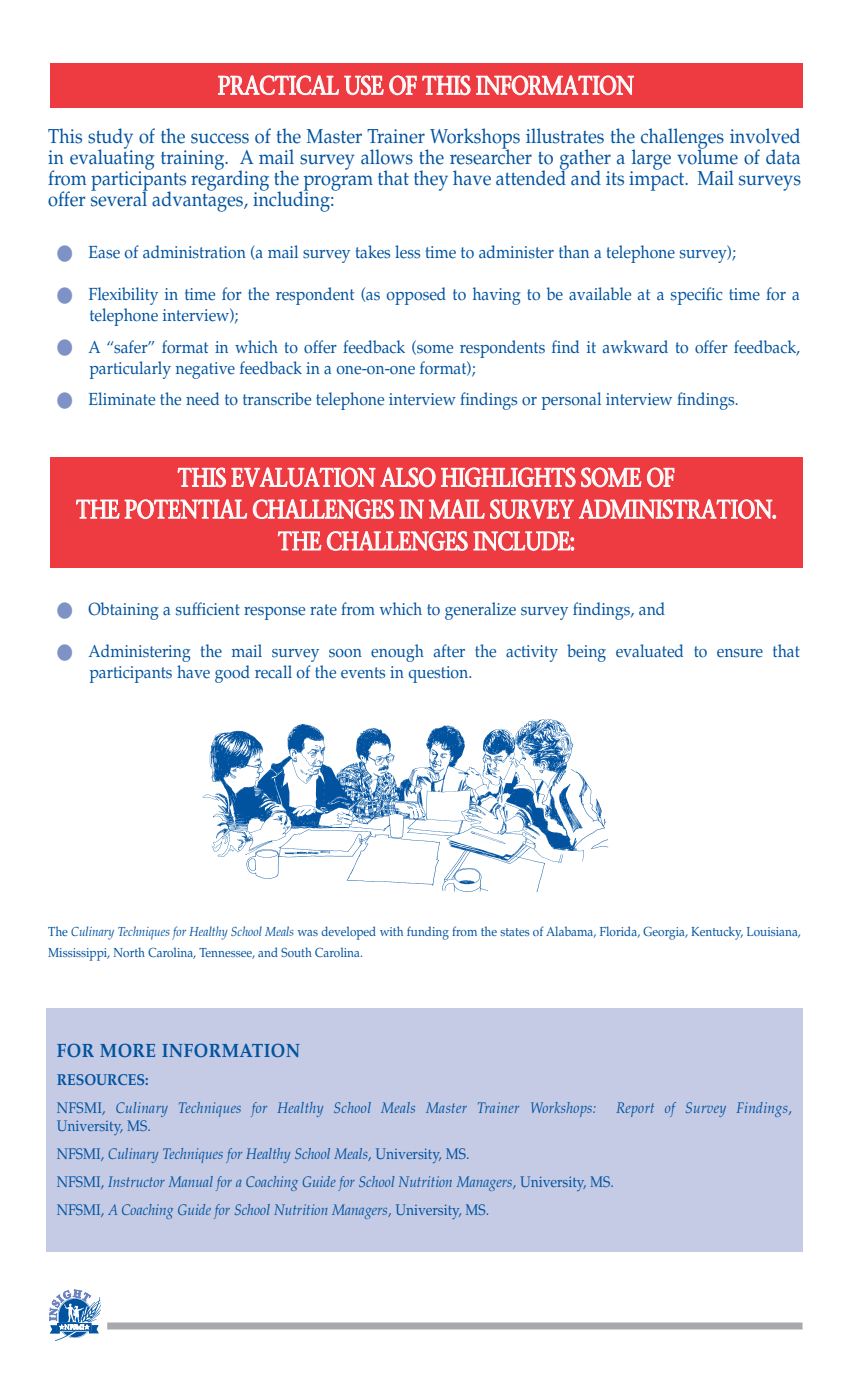
<style>
.page{position:relative;width:846px;height:1380px;background:#fff}
.page>*{position:absolute;margin:0;border:0;box-sizing:border-box;transform-origin:0 0}
.t1{font:500 24.5px/31.7px "Stone Serif";color:#fff;text-align:center;scale:.85 1}
.t2{font:20.12px/21px "Palatino";color:#0153a0;text-align:justify;scale:.9 1}
.t3{font:700 19.25px "Palatino";letter-spacing:.025em;color:#0153a0;scale:.9 1}
.t4{font:17.5px/21px "Palatino";color:#0153a0;scale:.9 1}
.t5{font:700 15.75px "Palatino";color:#0153a0;scale:.9 1}
.t6{font:italic 15.4px/28px "Palatino";color:#0153a0;scale:.9 1}
.t7{font:italic 15.4px "Palatino";letter-spacing:.02em;color:#0153a0;scale:.9 1}
.t8{font:13.12px/21px "Palatino";color:#0153a0;scale:.9 1}
.s1{font-size:47.77px;color:#7e92c6}
.s2{font-style:italic}
.s3{font-style:normal}
</style>
<div class="page">
<div style="left:107px;top:1322px;width:695px;height:7px;background:#a8a9ad"></div>
<div style="left:50px;top:63px;width:752px;height:45px;background:#ee3a41"></div>
<svg style="left:50px;top:1289px;width:42px;height:43px"></svg>
<img style="left:56px;top:1297px;width:45px;height:43px">
<img style="left:58px;top:1298px;width:31px;height:39px">
<div style="left:46px;top:1008px;width:756px;height:243px;background:#c5cbe5"></div>
<img style="left:202px;top:719px;width:407px;height:174px">
<div style="left:50px;top:457px;width:752px;height:110px;background:#ee3a41"></div>
<h1 class="t1" style="left:218px;top:72px;width:490px">PRACTICAL USE OF THIS INFORMATION</h1>
<p class="t2" style="left:48px;top:127px;width:838px">This study of the success of the Master Trainer Workshops illustrates the challenges involved in evaluating training. A mail survey allows the researcher to gather a large volume of data from participants regarding the program that they have attended and its impact. Mail surveys offer several advantages, including:</p>
<p class="t4" style="left:52px;top:244px;width:762px"><span class="s1">•</span> Ease of administration (a mail survey takes less time to administer than a telephone survey);</p>
<p class="t4" style="left:89px;top:286px;width:791px;text-indent:-38px"><span class="s1">•</span> Flexibility in time for the respondent (as opposed to having to be available at a specific time for a telephone interview);</p>
<p class="t4" style="left:89px;top:338px;width:791px;text-indent:-38px"><span class="s1">•</span> A “safer” format in which to offer feedback (some respondents find it awkward to offer feedback, particularly negative feedback in a one-on-one format);</p>
<p class="t4" style="left:52px;top:391px;width:765px"><span class="s1">•</span> Eliminate the need to transcribe telephone interview findings or personal interview findings.</p>
<h1 class="t1" style="left:76px;top:464px;width:825px">THIS EVALUATION ALSO HIGHLIGHTS SOME OF<br>THE POTENTIAL CHALLENGES IN MAIL SURVEY ADMINISTRATION.<br>THE CHALLENGES INCLUDE:</h1>
<p class="t4" style="left:52px;top:601px;width:683px"><span class="s1">•</span> Obtaining a sufficient response rate from which to generalize survey findings, and</p>
<p class="t4" style="left:89px;top:643px;width:791px;text-indent:-38px"><span class="s1">•</span> Administering the mail survey soon enough after the activity being evaluated to ensure that participants have good recall of the events in question.</p>
<p class="t8" style="left:48px;top:922px;width:838px">The <span class="s2">Culinary Techniques for Healthy School Meals</span> was developed with funding from the states of Alabama, Florida, Georgia, Kentucky, Louisiana,<br>Mississippi, North Carolina, Tennessee, and South Carolina.</p>
<p class="t3" style="left:57px;top:1043px;width:272px">FOR MORE INFORMATION</p>
<p class="t5" style="left:57px;top:1073px;width:103px">RESOURCES:</p>
<p class="t7" style="left:57px;top:1101px;width:601px"><span class="s3">NFSMI,</span> Culinary Techniques for Healthy School Meals Master Trainer Workshops:</p>
<p class="t7" style="left:616px;top:1101px;width:197px">Report of Survey Findings<span class="s3">,</span></p>
<p class="t6" style="left:57px;top:1112px;width:620px"><span class="s3">University, MS.<br>NFSMI,</span> Culinary Techniques for Healthy School Meals<span class="s3">, University, MS.<br>NFSMI,</span> Instructor Manual for a Coaching Guide for School Nutrition Managers<span class="s3">, University, MS.<br>NFSMI,</span> A Coaching Guide for School Nutrition Managers<span class="s3">, University, MS.</span></p>
</div>
